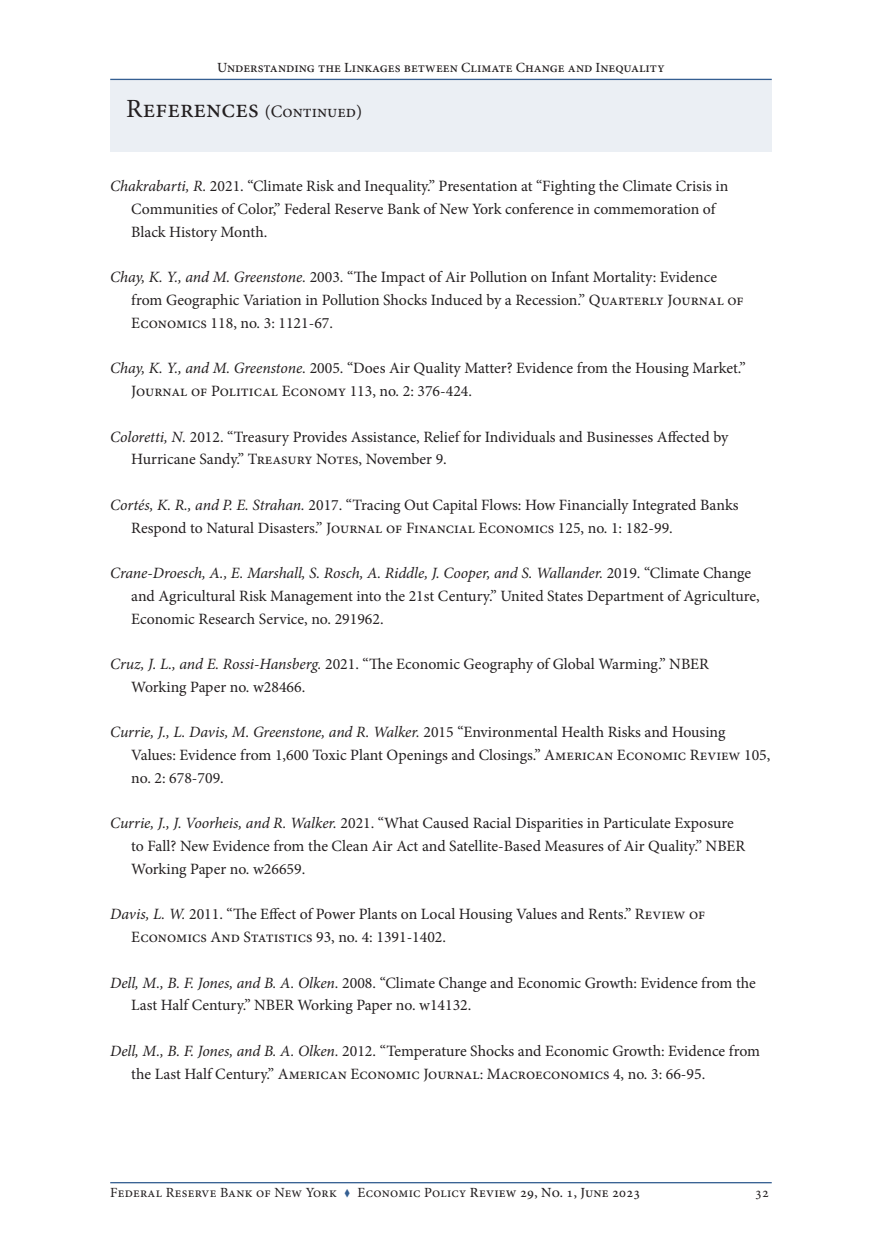
<style>
.page{position:relative;width:882px;height:1260px;background:#fff}
.page>*{position:absolute;margin:0;border:0;box-sizing:border-box;transform-origin:0 0}
.t1{font:17.5px "Minion Pro";color:#231f20}
.References{font:15.75px/22.8px "Minion Pro";color:#231f20}
.t2{font:14px "Minion Pro";letter-spacing:.015em;color:#231f20}
.t3{font:500 14px "Minion Pro";color:#231f20}
.s1{font-size:26.25px}
.s2{font-style:italic}
.s3{color:#355f92}
.s4{font-weight:500}
</style>
<div class="page">
<div style="left:110px;top:79px;width:662px;height:73px;background:#ebeff4"></div>
<hr style="left:110px;top:79px;width:662px;height:1px;background:#355f92">
<hr style="left:110px;top:1182px;width:662px;height:1px;background:#355f92">
<p class="t3" style="left:217px;top:58px;width:449px">Understanding the Linkages between Climate Change and Inequality</p>
<p class="t1" style="left:126px;top:100px;width:238px"><span class="s1">References</span> (Continued)</p>
<p class="References" style="left:131px;top:175px;width:599px;text-indent:-21px"><span class="s2">Chakrabarti, R.</span> 2021. “Climate Risk and Inequality.” Presentation at “Fighting the Climate Crisis in<br>Communities of Color,” Federal Reserve Bank of New York conference in commemoration of<br>Black History Month.</p>
<p class="References" style="left:131px;top:266px;width:614px;text-indent:-21px"><span class="s2">Chay, K. Y., and M. Greenstone.</span> 2003. “The Impact of Air Pollution on Infant Mortality: Evidence from Geographic Variation in Pollution Shocks Induced by a Recession.” Quarterly Journal of<br>Economics 118, no. 3: 1121-67.</p>
<p class="References" style="left:131px;top:357px;width:616px;text-indent:-21px"><span class="s2">Chay, K. Y., and M. Greenstone.</span> 2005. “Does Air Quality Matter? Evidence from the Housing Market.”<br>Journal of Political Economy 113, no. 2: 376-424.</p>
<p class="References" style="left:131px;top:425px;width:599px;text-indent:-21px"><span class="s2">Coloretti, N.</span> 2012. “Treasury Provides Assistance, Relief for Individuals and Businesses Affected by<br>Hurricane Sandy.” Treasury Notes, November 9.</p>
<p class="References" style="left:131px;top:493px;width:609px;text-indent:-21px"><span class="s2">Cortés, K. R., and P. E. Strahan.</span> 2017. “Tracing Out Capital Flows: How Financially Integrated Banks<br>Respond to Natural Disasters.” Journal of Financial Economics 125, no. 1: 182-99.</p>
<p class="References" style="left:131px;top:562px;width:630px;text-indent:-21px"><span class="s2">Crane-Droesch, A., E. Marshall, S. Rosch, A. Riddle, J. Cooper, and S. Wallander.</span> 2019. “Climate Change and Agricultural Risk Management into the 21st Century.” United States Department of Agriculture,<br>Economic Research Service, no. 291962.</p>
<p class="References" style="left:131px;top:653px;width:579px;text-indent:-21px"><span class="s2">Cruz, J. L., and E. Rossi-Hansberg.</span> 2021. “The Economic Geography of Global Warming.” NBER<br>Working Paper no. w28466.</p>
<p class="References" style="left:131px;top:721px;width:641px;text-indent:-21px"><span class="s2">Currie, J., L. Davis, M. Greenstone, and R. Walker.</span> 2015 “Environmental Health Risks and Housing<br>Values: Evidence from 1,600 Toxic Plant Openings and Closings.” American Economic Review 105, no. 2: 678-709.</p>
<p class="References" style="left:131px;top:812px;width:616px;text-indent:-21px"><span class="s2">Currie, J., J. Voorheis, and R. Walker.</span> 2021. “What Caused Racial Disparities in Particulate Exposure to Fall? New Evidence from the Clean Air Act and Satellite-Based Measures of Air Quality.” NBER<br>Working Paper no. w26659.</p>
<p class="References" style="left:131px;top:903px;width:576px;text-indent:-21px"><span class="s2">Davis, L. W.</span> 2011. “The Effect of Power Plants on Local Housing Values and Rents.” Review of<br>Economics And Statistics 93, no. 4: 1391-1402.</p>
<p class="References" style="left:131px;top:971px;width:626px;text-indent:-21px"><span class="s2">Dell, M., B. F. Jones, and B. A. Olken.</span> 2008. “Climate Change and Economic Growth: Evidence from the<br>Last Half Century.” NBER Working Paper no. w14132.</p>
<p class="References" style="left:131px;top:1039px;width:630px;text-indent:-21px"><span class="s2">Dell, M., B. F. Jones, and B. A. Olken.</span> 2012. “Temperature Shocks and Economic Growth: Evidence from the Last Half Century.” American Economic Journal: Macroeconomics 4, no. 3: 66-95.</p>
<p class="t2" style="left:110px;top:1183px;width:532px">Federal Reserve Bank of New York <span class="s3">▼</span> Economic Policy <span class="s4">Review 29, No. 1, June 2023</span></p>
<p class="t2" style="left:755px;top:1183px;width:15px">32</p>
</div>
